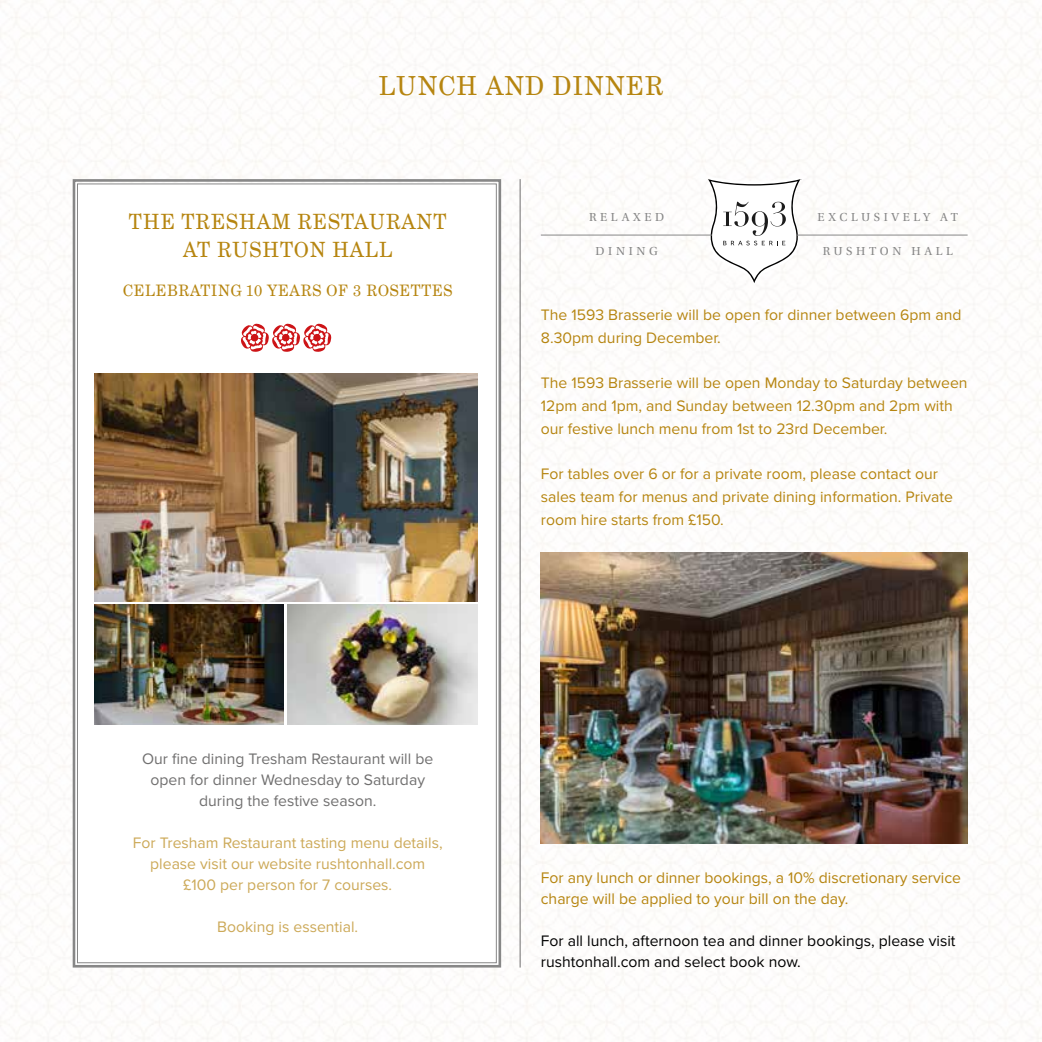
<style>
.page{position:relative;width:1042px;height:1042px;background:#fff}
.page>*{position:absolute;margin:0;border:0;box-sizing:border-box;transform-origin:0 0}
.t1{font:26.25px "Grad";letter-spacing:.05em;color:#b68510}
.t2{font:21px/28px "Grad";letter-spacing:.05em;color:#b68510;text-align:center}
.t3{font:15.92px/21px "Proxima Nova";color:#b68510}
.t4{font:15.75px/22.8px "Proxima Nova";color:#b68510}
.t5{font:15.75px/21px "Proxima Nova";color:#cca958;text-align:center}
.t6{font:15.75px/21px "Proxima Nova";color:#706f6f;text-align:center}
.t7{font:15.75px/21px "Proxima Nova";color:#000}
.t8{font:15.75px "Grad";letter-spacing:.05em;color:#b68510}
.t9{font:12.25px "Utopia Std";letter-spacing:.3em;color:#878787}
</style>
<div class="page">
<img style="left:0;top:0;width:1042px;height:1042px">
<hr style="left:520px;top:179px;width:1px;height:788px;background:#706f6f">
<svg style="left:704px;top:176px;width:100px;height:110px"></svg>
<hr style="left:541px;top:235px;width:171px;height:1px;background:#878787">
<hr style="left:796px;top:235px;width:171px;height:1px;background:#878787">
<svg style="left:71px;top:178px;width:431px;height:791px"></svg>
<svg style="left:241px;top:324px;width:90px;height:28px"></svg>
<img style="left:94px;top:373px;width:383px;height:228px">
<img style="left:94px;top:605px;width:190px;height:120px">
<img style="left:288px;top:605px;width:189px;height:120px">
<img style="left:541px;top:552px;width:426px;height:291px">
<h1 class="t1" style="left:379px;top:70px;width:286px">LUNCH AND DINNER</h1>
<h2 class="t2" style="left:129px;top:208px;width:319px">THE TRESHAM RESTAURANT<br>AT RUSHTON HALL</h2>
<p class="t8" style="left:123px;top:281px;width:331px">CELEBRATING 10 YEARS OF 3 ROSETTES</p>
<p class="t9" style="left:589px;top:211px;width:77px">RELAXED</p>
<p class="t9" style="left:595px;top:244px;width:64px">DINING</p>
<p class="t9" style="left:817px;top:211px;width:142px">EXCLUSIVELY AT</p>
<p class="t9" style="left:823px;top:244px;width:132px">RUSHTON HALL</p>
<p class="t6" style="left:142px;top:749px;width:292px">Our fine dining Tresham Restaurant will be open for dinner Wednesday to Saturday during the festive season.</p>
<p class="t5" style="left:133px;top:833px;width:311px">For Tresham Restaurant tasting menu details, please visit our website rushtonhall.com £100 per person for 7 courses.</p>
<p class="t5" style="left:217px;top:917px;width:142px">Booking is essential.</p>
<p class="t4" style="left:541px;top:304px;width:422px">The 1593 Brasserie will be open for dinner between 6pm and<br>8.30pm during December.</p>
<p class="t4" style="left:541px;top:372px;width:428px">The 1593 Brasserie will be open Monday to Saturday between<br>12pm and 1pm, and Sunday between 12.30pm and 2pm with our festive lunch menu from 1st to 23rd December.</p>
<p class="t4" style="left:541px;top:463px;width:414px">For tables over 6 or for a private room, please contact our sales team for menus and private dining information. Private room hire starts from £150.</p>
<p class="t3" style="left:541px;top:868px;width:422px">For any lunch or dinner bookings, a 10% discretionary service charge will be applied to your bill on the day.</p>
<p class="t7" style="left:541px;top:931px;width:416px">For all lunch, afternoon tea and dinner bookings, please visit rushtonhall.com and select book now.</p>
</div>
